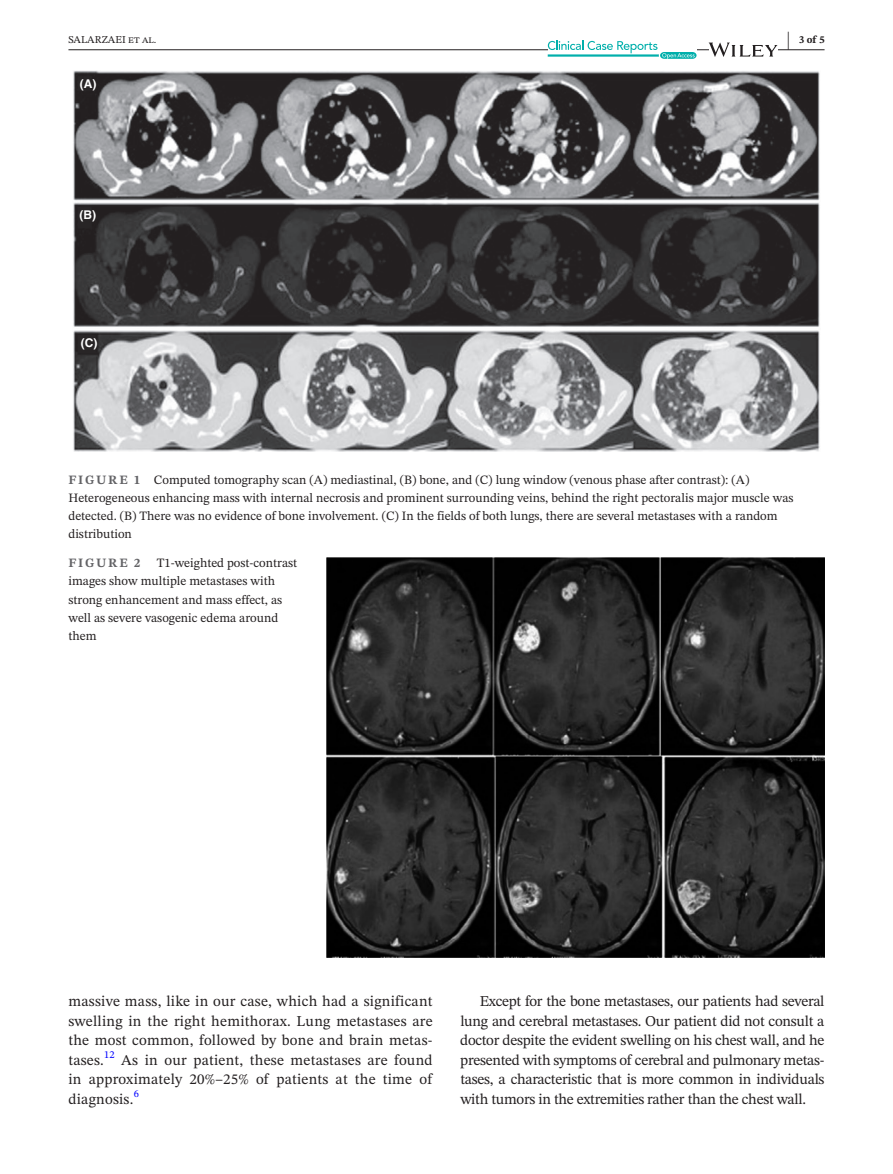
<style>
.page{position:relative;width:893px;height:1174px;background:#fff}
.page>*{position:absolute;margin:0;border:0;box-sizing:border-box;transform-origin:0 0}
.t1{font:700 21px "STIX Two Text";color:#231f20;scale:.42 1}
.t2{font:15px/19.5px "STIX Two Text";letter-spacing:.015em;color:#231f20;text-align:justify}
.t3{font:12.75px/18px "STIX Two Text";color:#231f20}
.t4{font:700 12.75px "STIX Two Text";letter-spacing:.14em;color:#636366}
.t5{font:700 12px "Helvetica";color:#fff}
.t6{font:10.5px "STIX Two Text";color:#231f20}
.t7{font:700 10.5px "STIX Two Text";color:#231f20}
.t8{font:10.5px "STIX Two Text";color:#00f}
.s1{font-weight:700;color:#636366}
</style>
<div class="page">
<hr style="left:68px;top:49px;width:756px;height:1px;background:#231f20">
<svg style="left:548px;top:41px;width:148px;height:18px"></svg>
<svg style="left:709px;top:43px;width:68px;height:14px"></svg>
<img style="left:73px;top:70px;width:747px;height:381px">
<img style="left:326px;top:558px;width:498px;height:399px">
<h1 class="t1" style="left:787px;top:24px;width:8px">|</h1>
<p class="t6" style="left:68px;top:32px;width:89px">SALARZAEI et al.</p>
<p class="t7" style="left:799px;top:32px;width:27px">3 of 5</p>
<p class="t5" style="left:80px;top:76px;width:18px">(A)</p>
<p class="t5" style="left:79px;top:207px;width:18px">(B)</p>
<p class="t5" style="left:81px;top:335px;width:18px">(C)</p>
<p class="t3" style="left:68px;top:470px;width:727px"><span class="s1">FIGURE 1</span> Computed tomography scan (A) mediastinal, (B) bone, and (C) lung window (venous phase after contrast): (A)<br>Heterogeneous enhancing mass with internal necrosis and prominent surrounding veins, behind the right pectoralis major muscle was detected. (B) There was no evidence of bone involvement. (C) In the fields of both lungs, there are several metastases with a random distribution</p>
<p class="t3" style="left:68px;top:554px;width:230px;text-indent:88px">T1-weighted post-contrast images show multiple metastases with strong enhancement and mass effect, as well as severe vasogenic edema around them</p>
<p class="t4" style="left:68px;top:554px;width:73px">FIGURE 2</p>
<p class="t2" style="left:68px;top:991px;width:366px">massive mass, like in our case, which had a significant swelling in the right hemithorax. Lung metastases are the most common, followed by bone and brain metas&shy;tases.</p>
<p class="t8" style="left:104px;top:1047px;width:12px">12</p>
<p class="t2" style="left:68px;top:1050px;width:366px;text-indent:53px">As in our patient, these metastases are found in approximately 20%–25% of patients at the time of diagnosis.</p>
<p class="t8" style="left:134px;top:1086px;width:7px">6</p>
<p class="t2" style="left:460px;top:991px;width:366px;text-indent:20px">Except for the bone metastases, our patients had several lung and cerebral metastases. Our patient did not consult a doctor despite the evident swelling on his chest wall, and he presented with symptoms of cerebral and pulmonary metas&shy;tases, a characteristic that is more common in individuals with tumors in the extremities rather than the chest wall.</p>
</div>
